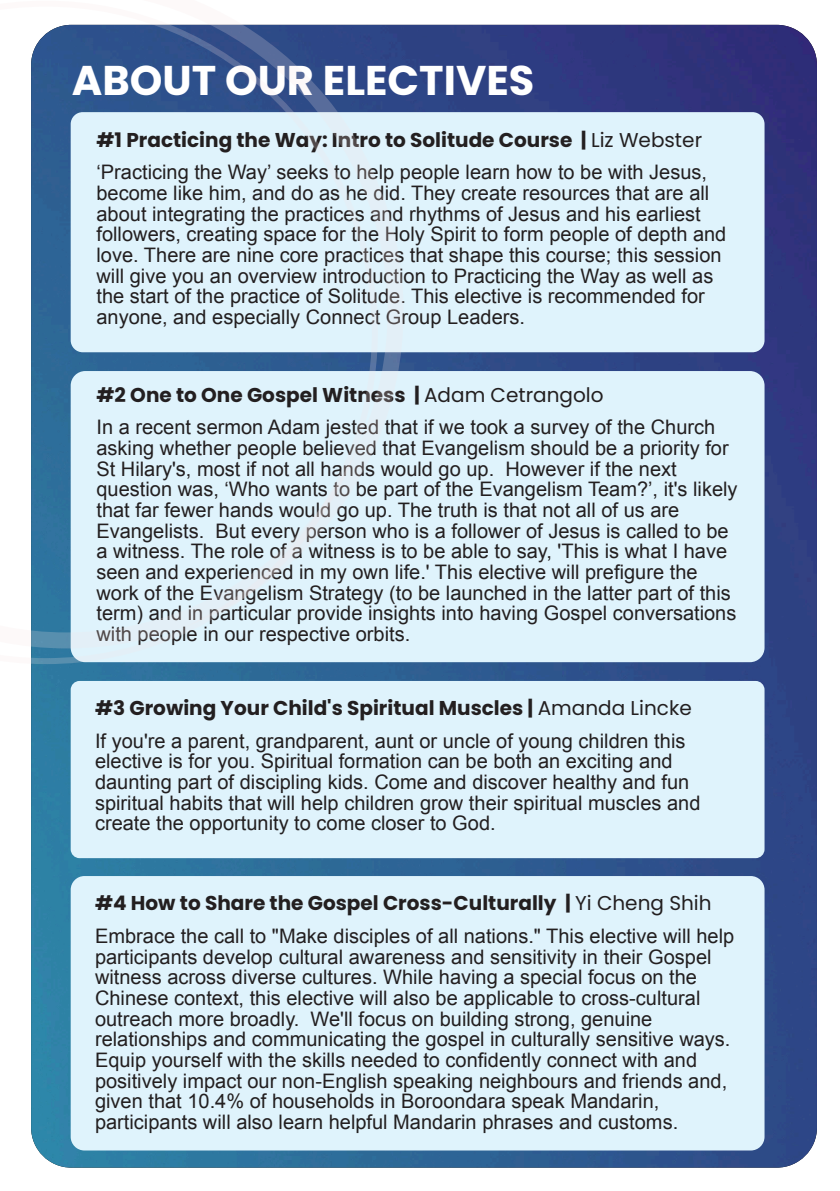
<style>
.page{position:relative;width:840px;height:1191px;background:#fff}
.page>*{position:absolute;margin:0;border:0;box-sizing:border-box;transform-origin:0 0}
.t1{font:700 41.4px "Poppins";color:#fff}
.t2{font:20px/20.6px "Arial";color:#231f20}
.t3{font:700 20px "Poppins";color:#231f20}
.s1{font-weight:400}
</style>
<div class="page">
<img style="left:31px;top:25px;width:785px;height:1142px;border-radius:40px">
<div style="left:71px;top:112px;width:693px;height:240px;background:#dff3fc;border-radius:12px"></div>
<div style="left:71px;top:371px;width:693px;height:291px;background:#dff3fc;border-radius:15px"></div>
<div style="left:71px;top:681px;width:693px;height:177px;background:#dff3fc;border-radius:9px"></div>
<div style="left:71px;top:876px;width:693px;height:274px;background:#dff3fc;border-radius:14px"></div>
<svg style="left:377px;top:24px;width:26px;height:347px"></svg>
<svg style="left:31px;top:24px;width:346px;height:640px"></svg>
<h1 class="t1" style="left:72px;top:51px;width:464px">ABOUT OUR ELECTIVES</h1>
<p class="t3" style="left:96px;top:126px;width:606px">#1 Practicing the Way: Intro to Solitude Course | <span class="s1">Liz Webster</span></p>
<p class="t2" style="left:96px;top:164px;width:631px">‘Practicing the Way’ seeks to help people learn how to be with Jesus, become like him, and do as he did. They create resources that are all about integrating the practices and rhythms of Jesus and his earliest followers, creating space for the Holy Spirit to form people of depth and love. There are nine core practices that shape this course; this session will give you an overview introduction to Practicing the Way as well as the start of the practice of Solitude. This elective is recommended for anyone, and especially Connect Group Leaders.</p>
<p class="t3" style="left:96px;top:381px;width:508px">#2 One to One Gospel Witness | <span class="s1">Adam Cetrangolo</span></p>
<p class="t2" style="left:96px;top:419px;width:642px">In a recent sermon Adam jested that if we took a survey of the Church asking whether people believed that Evangelism should be a priority for St Hilary's, most if not all hands would go up. However if the next question was, ‘Who wants to be part of the Evangelism Team?’, it's likely that far fewer hands would go up. The truth is that not all of us are Evangelists. But every person who is a follower of Jesus is called to be a witness. The role of a witness is to be able to say, 'This is what I have seen and experienced in my own life.' This elective will prefigure the work of the Evangelism Strategy (to be launched in the latter part of this term) and in particular provide insights into having Gospel conversations with people in our respective orbits.</p>
<p class="t3" style="left:95px;top:694px;width:598px">#3 Growing Your Child's Spiritual Muscles | <span class="s1">Amanda Lincke</span></p>
<p class="t2" style="left:95px;top:732px;width:606px">If you're a parent, grandparent, aunt or uncle of young children this elective is for you. Spiritual formation can be both an exciting and daunting part of discipling kids. Come and discover healthy and fun spiritual habits that will help children grow their spiritual muscles and create the opportunity to come closer to God.</p>
<p class="t3" style="left:95px;top:889px;width:617px">#4 How to Share the Gospel Cross-Culturally | <span class="s1">Yi Cheng Shih</span></p>
<p class="t2" style="left:95px;top:927px;width:640px">Embrace the call to "Make disciples of all nations." This elective will help participants develop cultural awareness and sensitivity in their Gospel witness across diverse cultures. While having a special focus on the Chinese context, this elective will also be applicable to cross-cultural outreach more broadly. We'll focus on building strong, genuine relationships and communicating the gospel in culturally sensitive ways.<br>Equip yourself with the skills needed to confidently connect with and positively impact our non-English speaking neighbours and friends and, given that 10.4% of households in Boroondara speak Mandarin, participants will also learn helpful Mandarin phrases and customs.</p>
</div>
